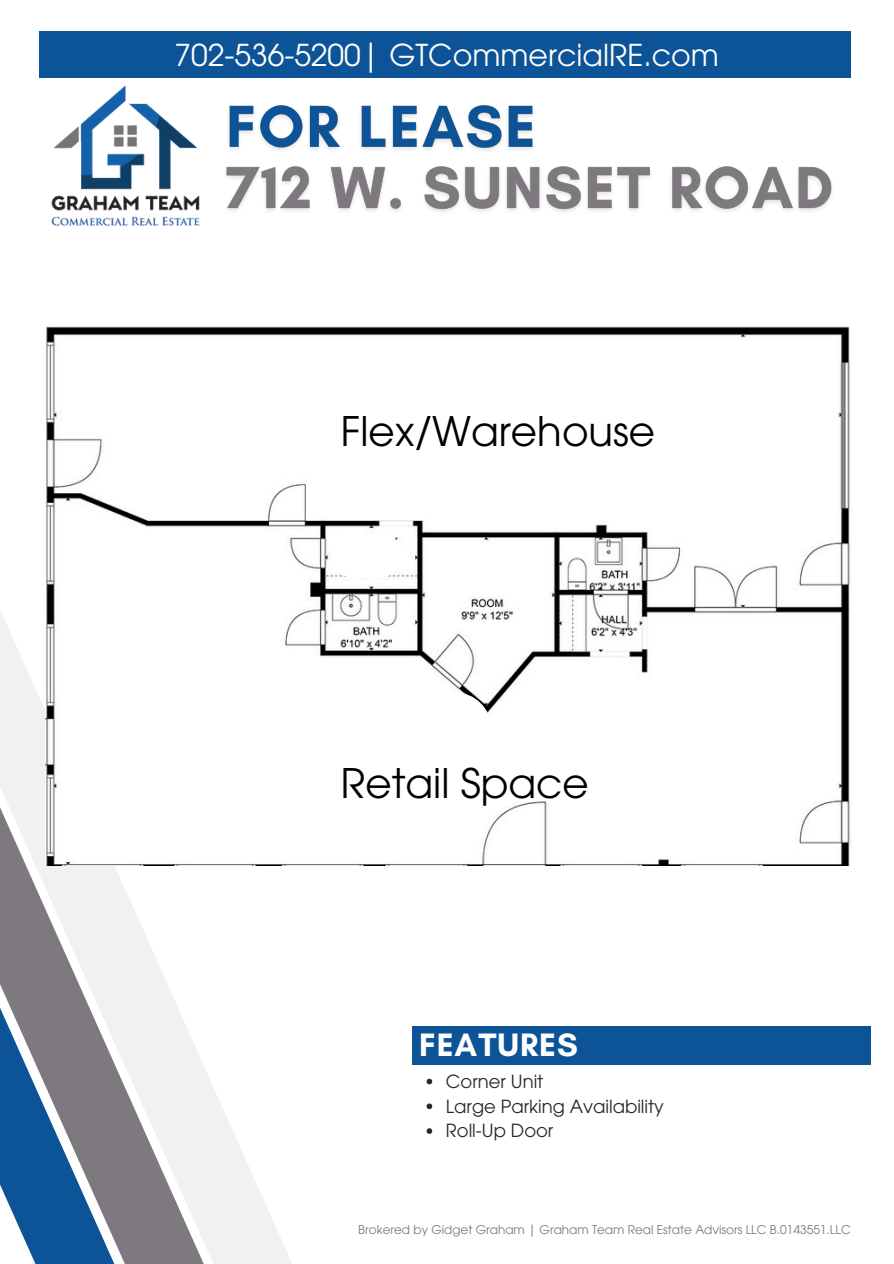
<style>
.page{position:relative;width:894px;height:1264px;background:#fff}
.page>*{position:absolute;margin:0;border:0;box-sizing:border-box;transform-origin:0 0}
.t1{font:40.5px "Avant Garde LT";color:#000}
.t2{font:700 33px "Glacial Indifference";letter-spacing:.03em;color:#fff}
.t3{font:30px "Avant Garde LT";color:#fefefe}
.t4{font:18px "Avant Garde LT";color:#282828}
.t5{font:12px "Avant Garde LT";color:#7e797e}
</style>
<div class="page">
<svg style="left:0;top:611px;width:46px;height:201px"></svg>
<svg style="left:0;top:812px;width:450px;height:451px"></svg>
<img style="left:51px;top:85px;width:149px;height:141px">
<div style="left:39px;top:32px;width:811px;height:46px;background:#0c5497"></div>
<img style="left:46px;top:326px;width:804px;height:539px">
<div style="left:412px;top:1026px;width:458px;height:38px;background:#0c5497"></div>
<svg style="left:426px;top:1078px;width:6px;height:6px"></svg>
<svg style="left:426px;top:1103px;width:6px;height:6px"></svg>
<svg style="left:426px;top:1128px;width:6px;height:5px"></svg>
<div style="left:313px;top:692px;width:178px;height:73px;background:#fff;border-radius:37px"></div>
<div style="left:402px;top:382px;width:178px;height:73px;background:#fff;border-radius:37px"></div>
<div style="left:331px;top:533px;width:71px;height:44px;background:#fff;border-radius:22px"></div>
<img style="left:226px;top:105px;width:606px;height:107px">
<p class="t3" style="left:175px;top:37px;width:545px">702-536-5200| GTCommercialRE.com</p>
<p class="t1" style="left:341px;top:407px;width:316px">Flex/Warehouse</p>
<p class="t1" style="left:341px;top:759px;width:249px">Retail Space</p>
<p class="t2" style="left:419px;top:1024px;width:160px">FEATURES</p>
<h2 class="t4" style="left:446px;top:1070px;width:99px">Corner Unit</h2>
<h2 class="t4" style="left:446px;top:1095px;width:219px">Large Parking Availability</h2>
<h3 class="t4" style="left:446px;top:1120px;width:109px">Roll-Up Door</h3>
<p class="t5" style="left:358px;top:1222px;width:494px">Brokered by Gidget Graham | Graham Team Real Estate Advisors LLC B.0143551.LLC</p>
</div>
